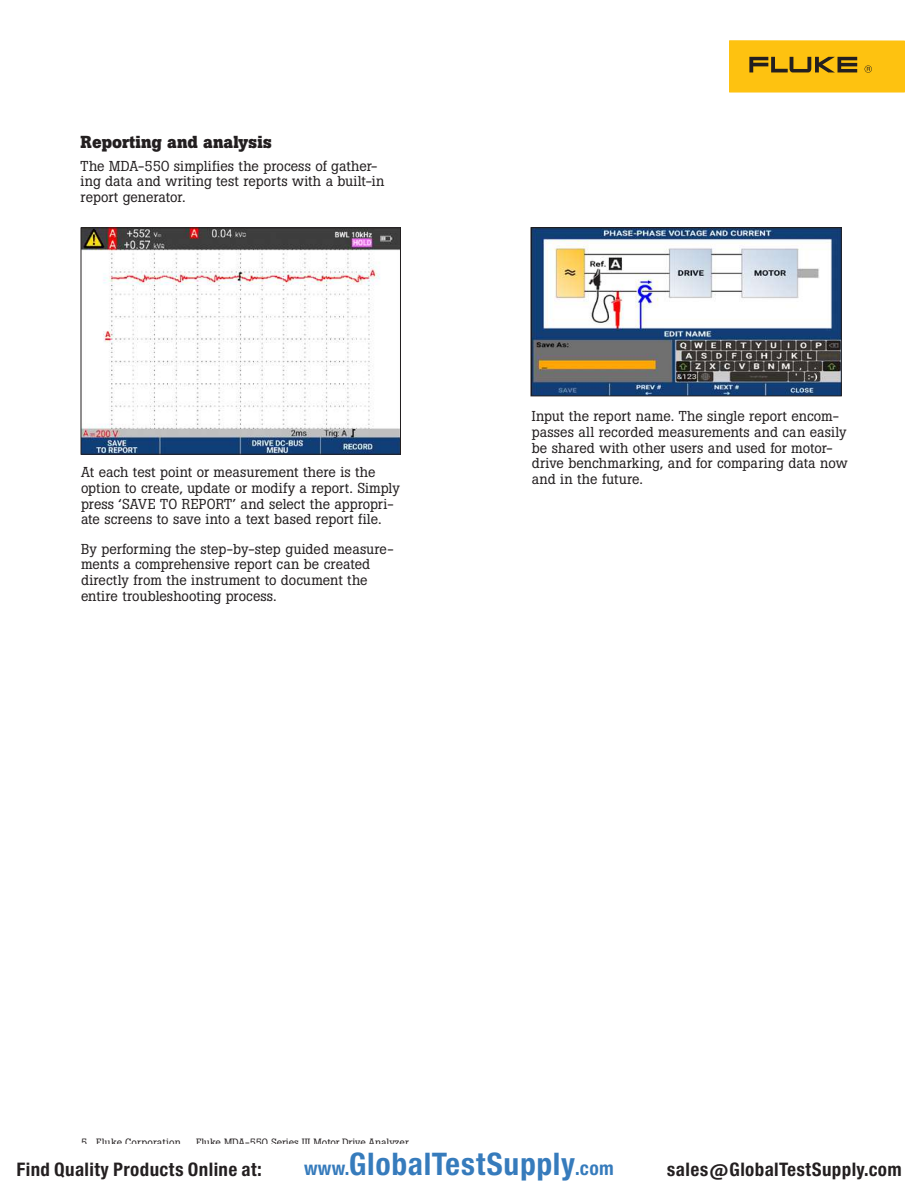
<style>
.page{position:relative;width:918px;height:1188px;background:#fff}
.page>*{position:absolute;margin:0;border:0;box-sizing:border-box;transform-origin:0 0}
.t1{font:29.7px "Europa Gro Nr 2 SBOP Bol Con";letter-spacing:.02em;color:#367bbc}
.t2{font:17.85px "Europa Gro Nr 2 SBOP Bol Con";letter-spacing:.02em;color:#231f20}
.t3{font:700 17.25px "Boton Pro";letter-spacing:.005em;color:#231f20}
.t4{font:14.25px/15.8px "Boton Pro";letter-spacing:.005em;color:#231f20}
.t5{font:10.5px "Boton Pro";color:#231f20}
.t6{font:10.5px "Boton Pro";letter-spacing:.02em;color:#231f20}
.s1{font-size:18.3px}
</style>
<div class="page">
<img style="left:83px;top:229px;width:316px;height:224px">
<div style="left:81px;top:227px;width:320px;height:228px;border:1px solid #231f20"></div>
<div style="left:729px;top:40px;width:175px;height:52px;background:#fec210"></div>
<svg style="left:749px;top:57px;width:108px;height:15px"></svg>
<svg style="left:864px;top:65px;width:8px;height:8px"></svg>
<img style="left:533px;top:229px;width:307px;height:165px">
<div style="left:531px;top:227px;width:311px;height:169px;border:1px solid #231f20"></div>
<p class="t3" style="left:81px;top:131px;width:193px">Reporting and analysis</p>
<p class="t4" style="left:81px;top:158px;width:305px">The MDA-550 simplifies the process of gather&shy;ing data and writing test reports with a built-in report generator.</p>
<p class="t4" style="left:81px;top:464px;width:320px">At each test point or measurement there is the option to create, update or modify a report. Simply press ‘SAVE TO REPORT’ and select the appropri&shy;ate screens to save into a text based report file.</p>
<p class="t4" style="left:81px;top:541px;width:314px">By performing the step-by-step guided measure&shy;ments a comprehensive report can be created directly from the instrument to document the entire troubleshooting process.</p>
<p class="t4" style="left:532px;top:408px;width:317px">Input the report name. The single report encom&shy;passes all recorded measurements and can easily be shared with other users and used for motor&shy;drive benchmarking, and for comparing data now and in the future.</p>
<p class="t6" style="left:81px;top:1136px;width:101px">5 Fluke Corporation</p>
<p class="t5" style="left:196px;top:1136px;width:214px">Fluke MDA-550 Series III Motor Drive Analyzer</p>
<p class="t2" style="left:16px;top:1159px;width:247px">Find Quality Products Online at:</p>
<h1 class="t1" style="left:304px;top:1147px;width:311px"><span class="s1">www.</span>GlobalTestSupply<span class="s1">.com</span></h1>
<p class="t2" style="left:667px;top:1159px;width:236px">sales@GlobalTestSupply.com</p>
</div>
